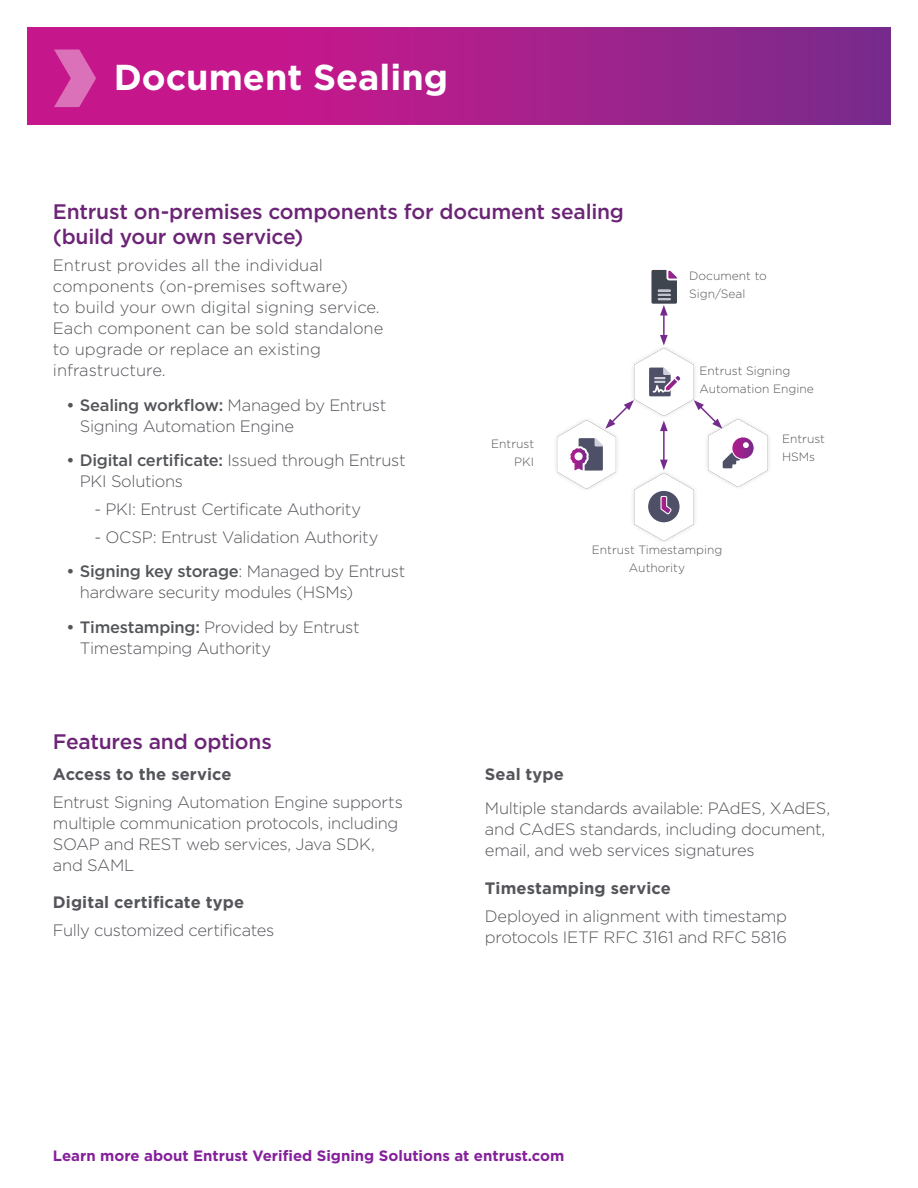
<style>
.page{position:relative;width:918px;height:1188px;background:#fff}
.page>*{position:absolute;margin:0;border:0;box-sizing:border-box;transform-origin:0 0}
.Product_Name{font:700 36px "Gotham";color:#fff}
.Subhead{font:500 21px/25.2px "Gotham";letter-spacing:-.01em;color:#6c2476}
.Body_copy{font:300 16.5px/21px "Gotham";letter-spacing:-.015em;color:#54555a}
.Body_copy-2{font:700 16.5px "Gotham";letter-spacing:.005em;color:#54555a}
.Bullet_copy{font:300 16.5px "Gotham";letter-spacing:-.025em;color:#54555a}
.CTA_URL_front{font:700 15px "Gotham";color:#85209b}
.Body_copy-3{font:300 12px/17.9px "Gotham";color:#54555a}
.s1{font-weight:500}
</style>
<div class="page">
<svg style="left:27px;top:27px;width:864px;height:98px;background:#a91e8b"></svg>
<svg style="left:54px;top:50px;width:42px;height:57px;background:#d24da7"></svg>
<img style="left:633px;top:472px;width:62px;height:70px">
<svg style="left:648px;top:491px;width:32px;height:31px"></svg>
<img style="left:633px;top:345px;width:62px;height:76px">
<svg style="left:649px;top:368px;width:31px;height:28px"></svg>
<img style="left:556px;top:420px;width:61px;height:70px">
<svg style="left:570px;top:438px;width:33px;height:33px"></svg>
<img style="left:707px;top:418px;width:62px;height:70px">
<svg style="left:723px;top:436px;width:32px;height:32px"></svg>
<hr style="left:663px;top:313px;width:2px;height:24px;background:#742b8b">
<svg style="left:651px;top:269px;width:26px;height:46px"></svg>
<svg style="left:660px;top:335px;width:8px;height:10px"></svg>
<hr style="left:663px;top:429px;width:2px;height:33px;background:#742b8b">
<svg style="left:660px;top:421px;width:8px;height:10px"></svg>
<svg style="left:660px;top:460px;width:8px;height:10px"></svg>
<svg style="left:694px;top:400px;width:28px;height:29px"></svg>
<svg style="left:605px;top:400px;width:29px;height:29px"></svg>
<p class="Product_Name" style="left:114px;top:57px;width:336px">Document Sealing</p>
<p class="Subhead" style="left:53px;top:198px;width:573px">Entrust on-premises components for document sealing (build your own service)</p>
<p class="Body_copy" style="left:53px;top:255px;width:332px">Entrust provides all the individual components (on-premises software)<br>to build your own digital signing service.<br>Each component can be sold standalone to upgrade or replace an existing infrastructure.</p>
<p class="Body_copy" style="left:80px;top:394px;width:308px;text-indent:-14px"><span class="s1">• Sealing workflow:</span> Managed by Entrust<br>Signing Automation Engine</p>
<p class="Body_copy" style="left:80px;top:450px;width:327px;text-indent:-14px"><span class="s1">• Digital certificate:</span> Issued through Entrust<br>PKI Solutions</p>
<p class="Bullet_copy" style="left:94px;top:500px;width:268px">- PKI: Entrust Certificate Authority</p>
<p class="Bullet_copy" style="left:94px;top:528px;width:285px">- OCSP: Entrust Validation Authority</p>
<p class="Body_copy" style="left:80px;top:561px;width:327px;text-indent:-14px"><span class="s1">• Signing key storage</span>: Managed by Entrust hardware security modules (HSMs)</p>
<p class="Body_copy" style="left:80px;top:616px;width:281px;text-indent:-14px"><span class="s1">• Timestamping:</span> Provided by Entrust<br>Timestamping Authority</p>
<p class="Body_copy-3" style="left:689px;top:267px;width:79px">Document to<br>Sign/Seal</p>
<p class="Body_copy-3" style="left:699px;top:362px;width:116px">Entrust Signing<br>Automation Engine</p>
<p class="Body_copy-3" style="left:782px;top:430px;width:44px">Entrust<br>HSMs</p>
<p class="Body_copy-3" style="left:491px;top:434px;width:44px;text-align:right">Entrust<br>PKI</p>
<p class="Body_copy-3" style="left:592px;top:541px;width:132px;text-align:center">Entrust Timestamping<br>Authority</p>
<p class="Subhead" style="left:53px;top:729px;width:221px">Features and options</p>
<p class="Body_copy-2" style="left:53px;top:764px;width:180px">Access to the service</p>
<p class="Body_copy" style="left:53px;top:791px;width:351px">Entrust Signing Automation Engine supports multiple communication protocols, including SOAP and REST web services, Java SDK, and SAML</p>
<p class="Body_copy-2" style="left:53px;top:893px;width:193px">Digital certificate type</p>
<p class="Body_copy" style="left:53px;top:919px;width:223px">Fully customized certificates</p>
<p class="Body_copy-2" style="left:485px;top:764px;width:81px">Seal type</p>
<p class="Body_copy" style="left:485px;top:798px;width:347px">Multiple standards available: PAdES, XAdES, and CAdES standards, including document, email, and web services signatures</p>
<p class="Body_copy-2" style="left:485px;top:878px;width:187px">Timestamping service</p>
<p class="Body_copy" style="left:485px;top:905px;width:304px">Deployed in alignment with timestamp protocols IETF RFC 3161 and RFC 5816</p>
<p class="CTA_URL_front" style="left:53px;top:1147px;width:513px">Learn more about Entrust Verified Signing Solutions at entrust.com</p>
</div>
